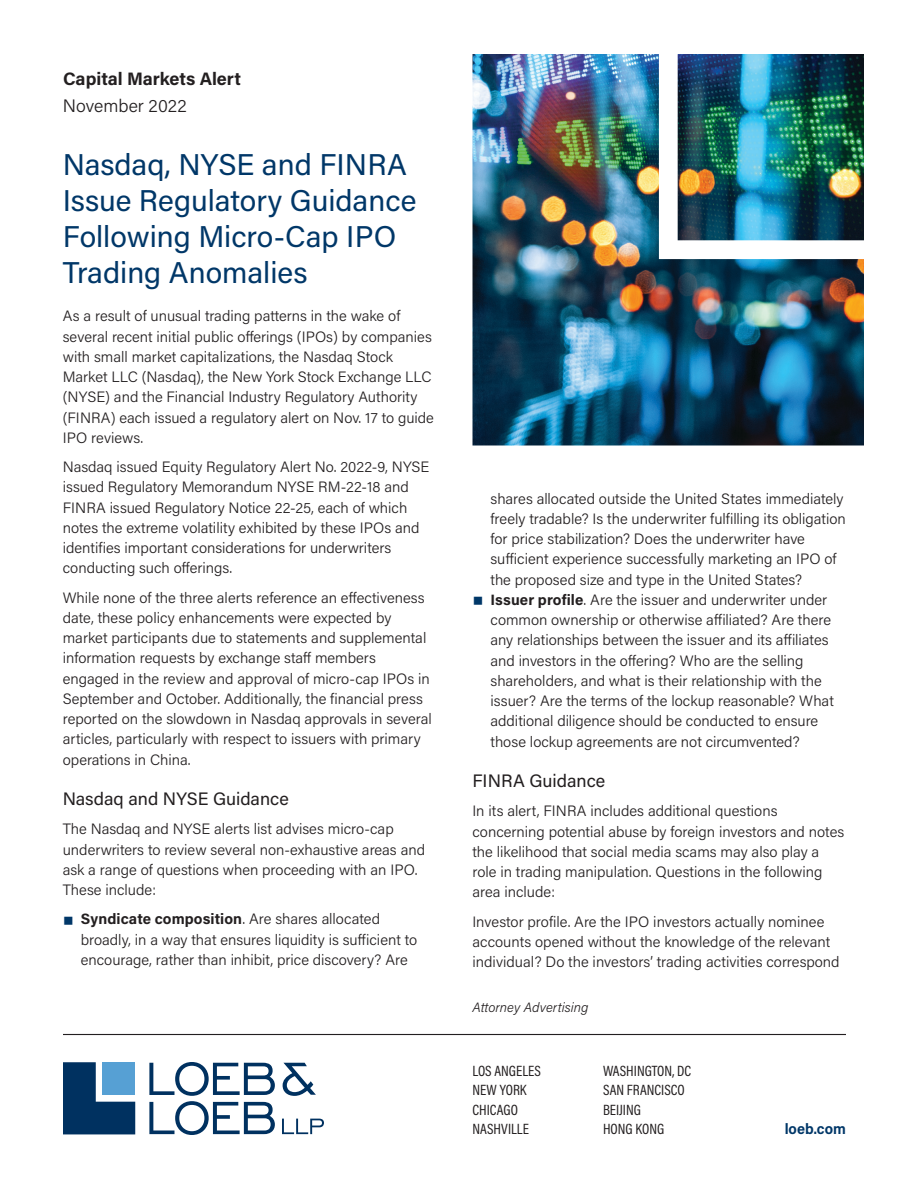
<style>
.page{position:relative;width:918px;height:1188px;background:#fff}
.page>*{position:absolute;margin:0;border:0;box-sizing:border-box;transform-origin:0 0}
._01_Title{font:30px/36px "Acumin Pro";color:#003768}
._02_Body_Head{font:18px "Acumin Pro";color:#231f20}
.t1{font:700 18px "Acumin Pro";color:#231f20}
._00c_Alert_Date{font:300 18px "Acumin Pro";color:#231f20}
._03a_Body{font:300 15px/20.2px "Acumin Pro";color:#231f20}
.t2{font:15px/19.5px "Acumin Pro Cond";color:#231f20}
.t3{font:700 15px "Acumin Pro Semi Cond";color:#003768}
.t4{font:italic 300 13.5px "Acumin Pro";color:#231f20}
.s1{font-weight:900;font-size:24px;color:#003768}
.s2{font-weight:700}
</style>
<div class="page">
<img style="left:472px;top:54px;width:392px;height:392px">
<img style="left:659px;top:54px;width:205px;height:205px">
<svg style="left:63px;top:1062px;width:72px;height:72px;background:#1d4872"></svg>
<div style="left:102px;top:1062px;width:33px;height:33px;background:#56a0d4"></div>
<svg style="left:283px;top:1063px;width:33px;height:33px"></svg>
<svg style="left:149px;top:1062px;width:126px;height:73px"></svg>
<svg style="left:282px;top:1119px;width:42px;height:15px"></svg>
<hr style="left:63px;top:1034px;width:783px;height:1px;background:#231f20">
<p class="t1" style="left:63px;top:66px;width:179px">Capital Markets Alert</p>
<p class="_00c_Alert_Date" style="left:63px;top:94px;width:126px">November 2022</p>
<p class="_01_Title" style="left:63px;top:146px;width:355px">Nasdaq, NYSE and FINRA<br>Issue Regulatory Guidance<br>Following Micro-Cap IPO<br>Trading Anomalies</p>
<p class="_03a_Body" style="left:63px;top:306px;width:373px">As a result of unusual trading patterns in the wake of several recent initial public offerings (IPOs) by companies with small market capitalizations, the Nasdaq Stock Market LLC (Nasdaq), the New York Stock Exchange LLC (NYSE) and the Financial Industry Regulatory Authority (FINRA) each issued a regulatory alert on Nov. 17 to guide IPO reviews.</p>
<p class="_03a_Body" style="left:63px;top:456px;width:368px">Nasdaq issued Equity Regulatory Alert No. 2022-9, NYSE issued Regulatory Memorandum NYSE RM-22-18 and FINRA issued Regulatory Notice 22-25, each of which notes the extreme volatility exhibited by these IPOs and identifies important considerations for underwriters conducting such offerings.</p>
<p class="_03a_Body" style="left:63px;top:587px;width:371px">While none of the three alerts reference an effectiveness date, these policy enhancements were expected by market participants due to statements and supplemental information requests by exchange staff members engaged in the review and approval of micro-cap IPOs in September and October. Additionally, the financial press reported on the slowdown in Nasdaq approvals in several articles, particularly with respect to issuers with primary operations in China.</p>
<p class="_02_Body_Head" style="left:63px;top:786px;width:228px">Nasdaq and NYSE Guidance</p>
<p class="_03a_Body" style="left:63px;top:819px;width:364px">The Nasdaq and NYSE alerts list advises micro-cap underwriters to review several non-exhaustive areas and ask a range of questions when proceeding with an IPO.<br>These include:</p>
<p class="_03a_Body" style="left:81px;top:909px;width:338px;text-indent:-18px"><span class="s1">■</span> <span class="s2">Syndicate composition</span>. Are shares allocated broadly, in a way that ensures liquidity is sufficient to encourage, rather than inhibit, price discovery? Are</p>
<p class="_03a_Body" style="left:490px;top:488px;width:357px">shares allocated outside the United States immediately freely tradable? Is the underwriter fulfilling its obligation for price stabilization? Does the underwriter have sufficient experience successfully marketing an IPO of the proposed size and type in the United States?</p>
<p class="_03a_Body" style="left:490px;top:589px;width:345px;text-indent:-18px"><span class="s1">■</span> <span class="s2">Issuer profile</span>. Are the issuer and underwriter under common ownership or otherwise affiliated? Are there any relationships between the issuer and its affiliates and investors in the offering? Who are the selling shareholders, and what is their relationship with the issuer? Are the terms of the lockup reasonable? What additional diligence should be conducted to ensure those lockup agreements are not circumvented?</p>
<p class="_02_Body_Head" style="left:472px;top:768px;width:134px">FINRA Guidance</p>
<p class="_03a_Body" style="left:472px;top:801px;width:373px">In its alert, FINRA includes additional questions concerning potential abuse by foreign investors and notes the likelihood that social media scams may also play a role in trading manipulation. Questions in the following area include:</p>
<p class="_03a_Body" style="left:472px;top:911px;width:369px">Investor profile. Are the IPO investors actually nominee accounts opened without the knowledge of the relevant individual? Do the investors’ trading activities correspond</p>
<p class="t4" style="left:472px;top:998px;width:117px">Attorney Advertising</p>
<p class="t2" style="left:472px;top:1060px;width:70px">LOS ANGELES<br>NEW YORK<br>CHICAGO<br>NASHVILLE</p>
<p class="t2" style="left:603px;top:1060px;width:90px">WASHINGTON, DC<br>SAN FRANCISCO<br>BEIJING<br>HONG KONG</p>
<p class="t3" style="left:785px;top:1118px;width:63px">loeb.com</p>
</div>
